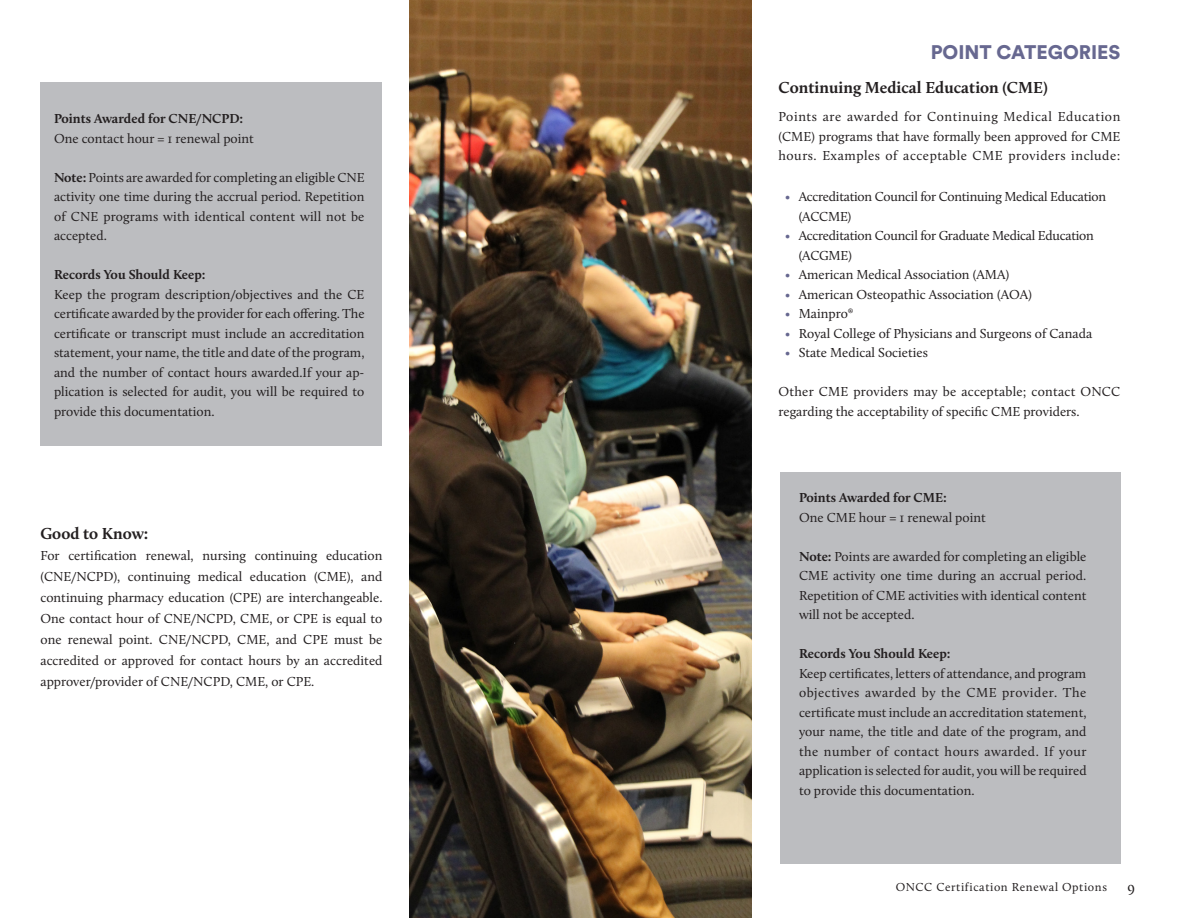
<style>
.page{position:relative;width:1188px;height:918px;background:#fff}
.page>*{position:absolute;margin:0;border:0;box-sizing:border-box;transform-origin:0 0}
.t1{font:900 19.5px "Circular Std";color:#676890}
.t2{font:700 16.5px "Calluna";color:#231f20}
.t3{font:15px "Calluna";color:#231f20}
.Heading_1{font:13.5px/19.5px "Calluna";color:#231f20;text-align:justify}
.Heading_1-2{font:13.5px/19.5px "Calluna";letter-spacing:-.02em;color:#231f20}
.Heading_1-3{font:700 13.5px "Calluna";color:#231f20}
.t4{font:12px "Calluna";letter-spacing:.05em;color:#231f20}
.s1{font-weight:700}
.s2{color:#676890}
</style>
<div class="page">
<div style="left:780px;top:472px;width:340px;height:392px;background:#bcbdc0"></div>
<img style="left:410px;top:0;width:342px;height:918px">
<div style="left:40px;top:82px;width:342px;height:364px;background:#bcbdc0"></div>
<p class="Heading_1-3" style="left:54px;top:110px;width:191px">Points Awarded for CNE/NCPD:</p>
<p class="Heading_1" style="left:54px;top:128px;width:201px">One contact hour = 1 renewal point</p>
<p class="Heading_1" style="left:54px;top:167px;width:312px"><span class="s1">Note:</span> Points are awarded for completing an eligible CNE activity one time during the accrual period. Repetition of CNE programs with identical content will not be accepted.</p>
<p class="Heading_1-3" style="left:54px;top:266px;width:153px">Records You Should Keep:</p>
<p class="Heading_1" style="left:54px;top:284px;width:312px">Keep the program description/objectives and the CE certificate awarded by the provider for each offering. The certificate or transcript must include an accreditation statement, your name, the title and date of the program, and the number of contact hours awarded.If your ap&shy;plication is selected for audit, you will be required to provide this documentation.</p>
<p class="t2" style="left:40px;top:523px;width:110px">Good to Know:</p>
<p class="Heading_1" style="left:40px;top:545px;width:344px;line-height:21px">For certification renewal, nursing continuing education (CNE/NCPD), continuing medical education (CME), and continuing pharmacy education (CPE) are interchangeable.<br>One contact hour of CNE/NCPD, CME, or CPE is equal to one renewal point. CNE/NCPD, CME, and CPE must be accredited or approved for contact hours by an accredited approver/provider of CNE/NCPD, CME, or CPE.</p>
<p class="t1" style="left:931px;top:39px;width:191px">POINT CATEGORIES</p>
<p class="t2" style="left:778px;top:78px;width:271px">Continuing Medical Education (CME)</p>
<p class="Heading_1" style="left:778px;top:107px;width:344px">Points are awarded for Continuing Medical Education (CME) programs that have formally been approved for CME hours. Examples of acceptable CME providers include:</p>
<p class="Heading_1-2" style="left:799px;top:187px;width:309px;text-indent:-14px"><span class="s2">•</span> Accreditation Council for Continuing Medical Education (ACCME)</p>
<p class="Heading_1-2" style="left:799px;top:226px;width:297px;text-indent:-14px"><span class="s2">•</span> Accreditation Council for Graduate Medical Education (ACGME)</p>
<p class="Heading_1" style="left:785px;top:265px;width:226px"><span class="s2">•</span> American Medical Association (AMA)</p>
<p class="Heading_1" style="left:785px;top:284px;width:248px"><span class="s2">•</span> American Osteopathic Association (AOA)</p>
<p class="Heading_1" style="left:785px;top:304px;width:70px"><span class="s2">•</span> Mainpro®</p>
<p class="Heading_1" style="left:785px;top:323px;width:309px"><span class="s2">•</span> Royal College of Physicians and Surgeons of Canada</p>
<p class="Heading_1" style="left:785px;top:343px;width:144px"><span class="s2">•</span> State Medical Societies</p>
<p class="Heading_1" style="left:778px;top:382px;width:343px">Other CME providers may be acceptable; contact ONCC regarding the acceptability of specific CME providers.</p>
<p class="Heading_1-3" style="left:799px;top:489px;width:149px">Points Awarded for CME:</p>
<p class="Heading_1" style="left:799px;top:507px;width:188px">One CME hour = 1 renewal point</p>
<p class="Heading_1" style="left:799px;top:546px;width:289px"><span class="s1">Note:</span> Points are awarded for completing an eligible CME activity one time during an accrual period.<br>Repetition of CME activities with identical content will not be accepted.</p>
<p class="Heading_1-3" style="left:799px;top:645px;width:153px">Records You Should Keep:</p>
<p class="Heading_1" style="left:799px;top:663px;width:289px">Keep certificates, letters of attendance, and program objectives awarded by the CME provider. The certificate must include an accreditation statement, your name, the title and date of the program, and the number of contact hours awarded. If your application is selected for audit, you will be required to provide this documentation.</p>
<p class="t4" style="left:896px;top:880px;width:213px">ONCC Certification Renewal Options</p>
<p class="t3" style="left:1127px;top:878px;width:9px">9</p>
</div>
